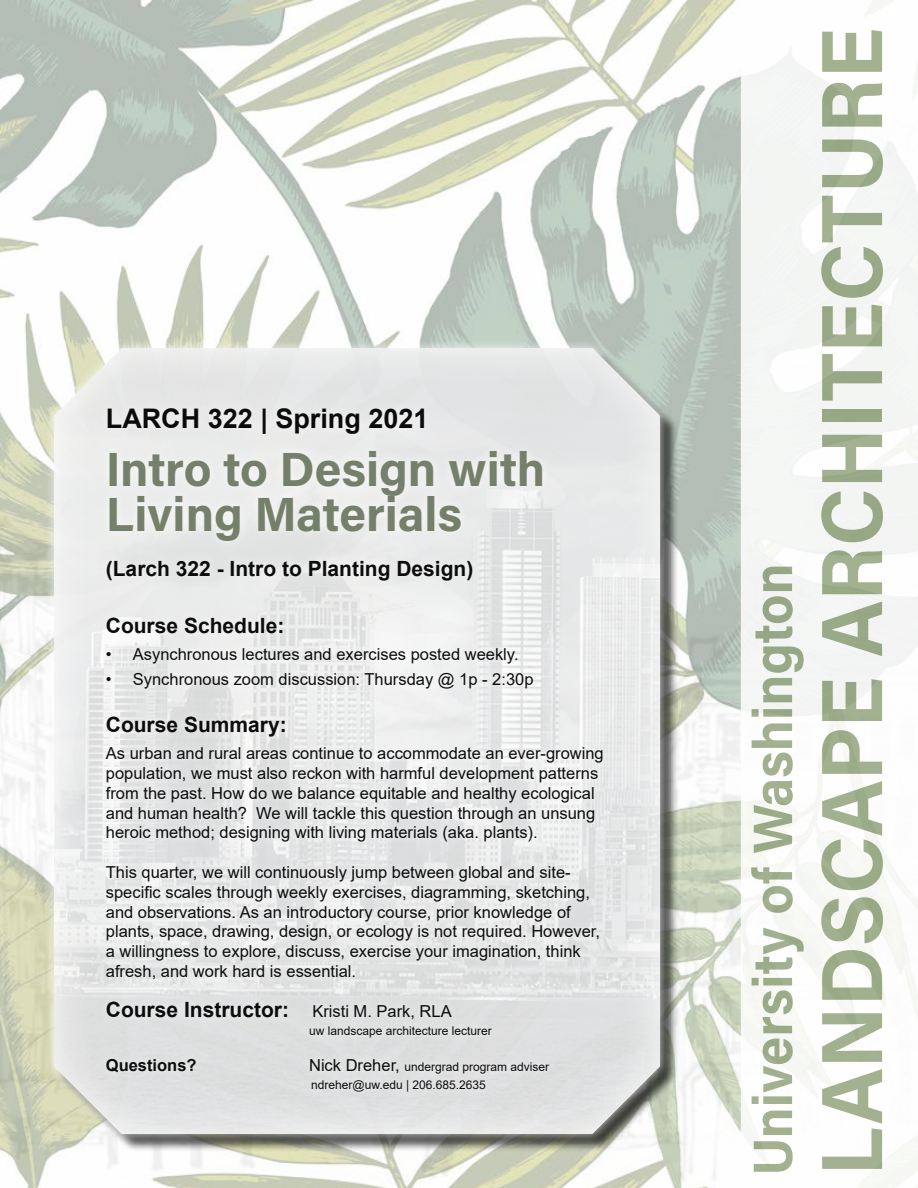
<style>
.page{position:relative;width:918px;height:1188px;background:#fff}
.page>*{position:absolute;margin:0;border:0;box-sizing:border-box;transform-origin:0 0}
.t1{font:700 87px "Acumin Pro";color:#93a47e;scale:.94 1}
.t2{font:700 55.65px "Acumin Pro";color:#93a47e;scale:.94 1}
.t3{font:700 48px/45px "Acumin Pro";color:#6e7b63}
.t4{font:700 27px "Arial";color:#000}
.t5{font:700 21px "Arial";color:#000}
.t6{font:16.5px/19.8px "Arial";color:#000}
.t7{font:700 16.5px "Arial";color:#000}
.t8{font:12px/18px "Arial";color:#000}
.s1{font-weight:400;font-size:16.5px}
.s2{font-size:16.5px}
</style>
<div class="page">
<img style="left:0;top:0;width:733px;height:1188px">
<div style="left:56px;top:350px;width:623px;height:803px;background:#000;opacity:.75"></div>
<div style="left:44px;top:338px;width:625px;height:806px;background:#fff;opacity:.75"></div>
<svg style="left:52px;top:346px;width:610px;height:790px;background:#e2e4e2"></svg>
<div style="left:97px;top:399px;width:516px;height:701px;background:#fff;opacity:.75"></div>
<div style="left:733px;top:0;width:185px;height:1188px;background:#f6f7f5"></div>
<h3 class="t4" style="left:106px;top:400px;width:324px">LARCH 322 | Spring 2021</h3>
<h3 class="t3" style="left:106px;top:444px;width:441px">Intro to Design with<br>Living Materials</h3>
<p class="t5" style="left:106px;top:553px;width:369px">(Larch 322 - Intro to Planting Design)</p>
<p class="t5" style="left:106px;top:611px;width:180px">Course Schedule:</p>
<p class="t6" style="left:106px;top:644px;width:414px">• Asynchronous lectures and exercises posted weekly.</p>
<p class="t6" style="left:106px;top:670px;width:429px">• Synchronous zoom discussion: Thursday @ 1p - 2:30p</p>
<p class="t5" style="left:106px;top:710px;width:182px">Course Summary:</p>
<p class="t6" style="left:106px;top:743px;width:499px">As urban and rural areas continue to accommodate an ever-growing population, we must also reckon with harmful development patterns from the past. How do we balance equitable and healthy ecological and human health? We will tackle this question through an unsung heroic method; designing with living materials (aka. plants).</p>
<p class="t6" style="left:106px;top:862px;width:496px">This quarter, we will continuously jump between global and site&shy;specific scales through weekly exercises, diagramming, sketching, and observations. As an introductory course, prior knowledge of plants, space, drawing, design, or ecology is not required. However, a willingness to explore, discuss, exercise your imagination, think afresh, and work hard is essential.</p>
<p class="t5" style="left:106px;top:994px;width:347px">Course Instructor: <span class="s1">Kristi M. Park, RLA</span></p>
<p class="t8" style="left:309px;top:1021px;width:184px">uw landscape architecture lecturer</p>
<p class="t7" style="left:106px;top:1053px;width:92px">Questions?</p>
<p class="t8" style="left:309px;top:1057px;width:242px"><span class="s2">Nick Dreher,</span> undergrad program adviser ndreher@uw.edu | 206.685.2635</p>
<h2 class="t2" style="left:733px;top:1176px;width:653px;rotate:-90deg">University of Washington</h2>
<h1 class="t1" style="left:790px;top:1176px;width:1223px;rotate:-90deg">LANDSCAPE ARCHITECTURE</h1>
</div>
